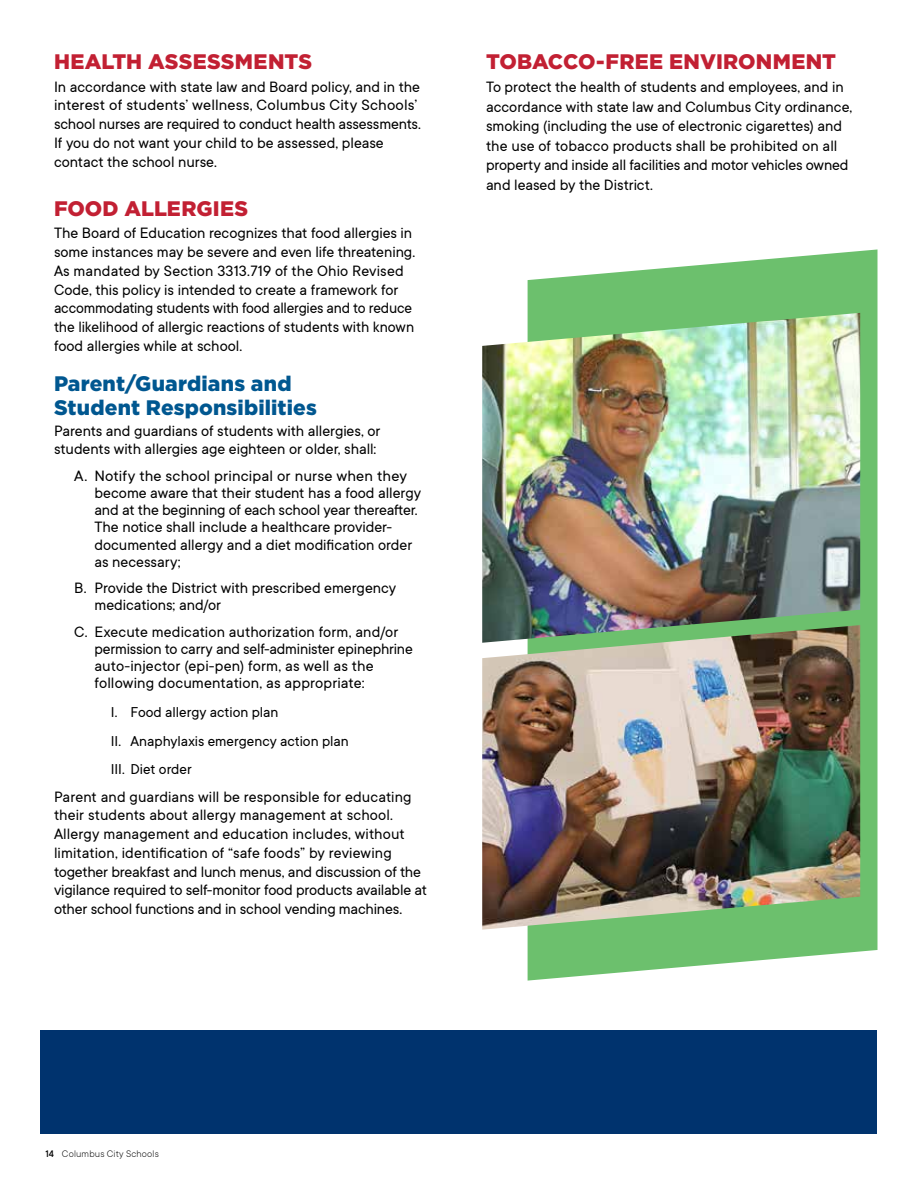
<style>
.page{position:relative;width:918px;height:1188px;background:#fff}
.page>*{position:absolute;margin:0;border:0;box-sizing:border-box;transform-origin:0 0}
.t1{font:900 21px "Gotham";letter-spacing:.01em;color:#c22033}
.t2{font:900 21px/24px "Gotham";letter-spacing:.005em;color:#005790}
.t3{font:16.5px/18.8px "TT Commons";color:#000}
.t4{font:15.75px/28.5px "TT Commons";color:#000}
.t5{font:300 10.5px "TT Commons";letter-spacing:.015em;color:#000}
.s1{font-weight:500}
</style>
<div class="page">
<div style="left:40px;top:1030px;width:838px;height:104px;background:#00336e"></div>
<svg style="left:528px;top:249px;width:350px;height:732px;fill:#6cc06d"></svg>
<img style="left:482px;top:313px;width:378px;height:312px">
<img style="left:482px;top:625px;width:378px;height:305px">
<p class="t1" style="left:54px;top:47px;width:260px">HEALTH ASSESSMENTS</p>
<p class="t3" style="left:54px;top:77px;width:368px">In accordance with state law and Board policy, and in the interest of students’ wellness, Columbus City Schools’ school nurses are required to conduct health assessments.<br>If you do not want your child to be assessed, please contact the school nurse.</p>
<p class="t1" style="left:54px;top:194px;width:196px">FOOD ALLERGIES</p>
<p class="t3" style="left:54px;top:224px;width:363px">The Board of Education recognizes that food allergies in some instances may be severe and even life threatening.<br>As mandated by Section 3313.719 of the Ohio Revised Code, this policy is intended to create a framework for accommodating students with food allergies and to reduce the likelihood of allergic reactions of students with known food allergies while at school.</p>
<p class="t2" style="left:54px;top:371px;width:264px">Parent/Guardians and<br>Student Responsibilities</p>
<p class="t3" style="left:54px;top:421px;width:328px">Parents and guardians of students with allergies, or students with allergies age eighteen or older, shall:</p>
<p class="t3" style="left:94px;top:467px;width:328px;line-height:17.2px;text-indent:-20px">A. Notify the school principal or nurse when they become aware that their student has a food allergy and at the beginning of each school year thereafter.<br>The notice shall include a healthcare provider&shy;documented allergy and a diet modification order as necessary;</p>
<p class="t3" style="left:94px;top:580px;width:303px;line-height:17.2px;text-indent:-20px">B. Provide the District with prescribed emergency medications; and/or</p>
<p class="t3" style="left:94px;top:623px;width:320px;line-height:17.2px;text-indent:-20px">C. Execute medication authorization form, and/or permission to carry and self-administer epinephrine auto-injector (epi-pen) form, as well as the following documentation, as appropriate:</p>
<p class="t4" style="left:111px;top:698px;width:240px">I. Food allergy action plan<br>II. Anaphylaxis emergency action plan<br>III. Diet order</p>
<p class="t3" style="left:54px;top:787px;width:375px">Parent and guardians will be responsible for educating their students about allergy management at school.<br>Allergy management and education includes, without limitation, identification of “safe foods” by reviewing together breakfast and lunch menus, and discussion of the vigilance required to self-monitor food products available at other school functions and in school vending machines.</p>
<p class="t1" style="left:486px;top:47px;width:352px">TOBACCO-FREE ENVIRONMENT</p>
<p class="t3" style="left:486px;top:78px;width:368px;line-height:19.5px">To protect the health of students and employees, and in accordance with state law and Columbus City ordinance, smoking (including the use of electronic cigarettes) and the use of tobacco products shall be prohibited on all property and inside all facilities and motor vehicles owned and leased by the District.</p>
<p class="t5" style="left:45px;top:1148px;width:115px"><span class="s1">14</span> Columbus City Schools</p>
</div>
